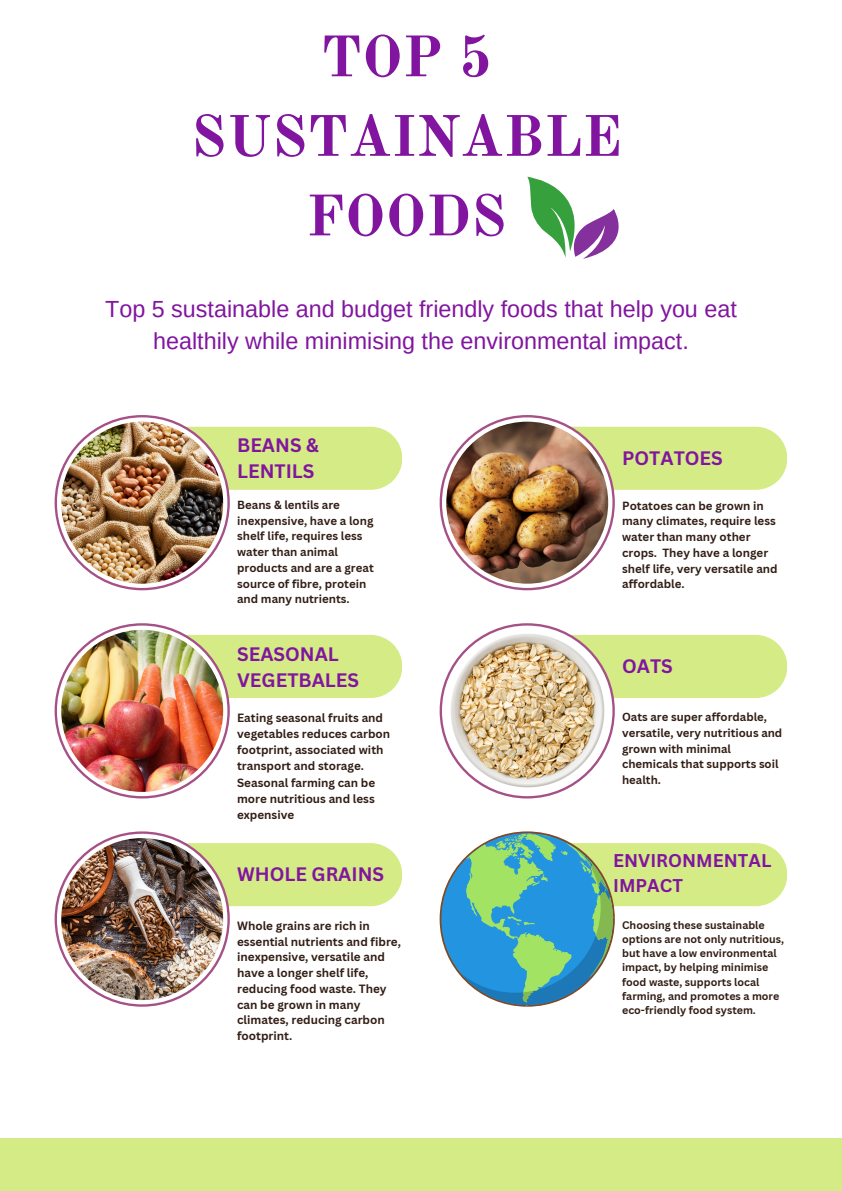
<style>
.page{position:relative;width:842px;height:1191px;background:#fff}
.page>*{position:absolute;margin:0;border:0;box-sizing:border-box;transform-origin:0 0}
.t1{font:700 57.2px/79.5px "Old Standard";color:#81159f;text-align:center}
.t2{font:23.3px/32.2px "Arimo";color:#81159f;text-align:center}
.t3{font:700 19px/26.3px "Canva Sans";color:#81159f}
.t4{font:700 18px/24.8px "Canva Sans";color:#81159f}
.t5{font:700 11.7px/15.8px "Canva Sans";color:#321e15}
.t6{font:700 11.6px/16.1px "Canva Sans";color:#321e15}
.t7{font:700 11.5px/15.8px "Canva Sans";color:#321e15}
.t8{font:700 11.4px/15.8px "Canva Sans";color:#321e15}
.t9{font:700 10.7px/14.2px "Canva Sans";color:#321e15}
</style>
<div class="page">
<div style="left:95px;top:426px;width:307px;height:64px;background:#d4eb86"></div>
<svg style="left:55px;top:415px;width:175px;height:175px"></svg>
<svg style="left:57px;top:417px;width:170px;height:171px"></svg>
<img style="left:61px;top:421px;width:162px;height:162px;border-radius:50%">
<div style="left:480px;top:426px;width:307px;height:64px;background:#d4eb86"></div>
<svg style="left:440px;top:415px;width:175px;height:175px"></svg>
<svg style="left:442px;top:417px;width:170px;height:171px"></svg>
<img style="left:446px;top:421px;width:162px;height:162px;border-radius:50%">
<div style="left:95px;top:635px;width:307px;height:63px;background:#d4eb86"></div>
<svg style="left:55px;top:623px;width:175px;height:175px"></svg>
<svg style="left:57px;top:625px;width:170px;height:171px"></svg>
<img style="left:61px;top:629px;width:162px;height:162px;border-radius:50%">
<div style="left:480px;top:635px;width:307px;height:63px;background:#d4eb86"></div>
<svg style="left:440px;top:623px;width:175px;height:175px"></svg>
<div style="left:442px;top:625px;width:170px;height:171px;background:#fff;border-radius:50%"></div>
<img style="left:446px;top:629px;width:162px;height:162px;border-radius:50%">
<div style="left:95px;top:843px;width:307px;height:63px;background:#d4eb86"></div>
<svg style="left:55px;top:831px;width:175px;height:175px"></svg>
<svg style="left:57px;top:833px;width:170px;height:171px"></svg>
<img style="left:61px;top:838px;width:162px;height:161px;border-radius:50%">
<div style="left:0;top:1138px;width:842px;height:52px;background:#d4eb86"></div>
<svg style="left:527px;top:177px;width:92px;height:82px"></svg>
<div style="left:441px;top:833px;width:172px;height:171px;background:#2394e0;border-radius:50%"></div>
<svg style="left:461px;top:833px;width:326px;height:171px"></svg>
<p class="t1" style="left:191px;top:18px;width:432px">TOP 5<br>SUSTAINABLE<br>FOODS</p>
<h3 class="t2" style="left:105px;top:292px;width:633px">Top 5 sustainable and budget friendly foods that help you eat healthily while minimising the environmental impact.</h3>
<p class="t3" style="left:237px;top:431px;width:83px">BEANS &amp;<br>LENTILS</p>
<p class="t7" style="left:237px;top:496px;width:138px">Beans &amp; lentils are inexpensive, have a long shelf life, requires less water than animal products and are a great source of fibre, protein and many nutrients.</p>
<p class="t3" style="left:237px;top:640px;width:124px">SEASONAL<br>VEGETBALES</p>
<h3 class="t6" style="left:237px;top:709px;width:155px">Eating seasonal fruits and vegetables reduces carbon footprint, associated with transport and storage.<br>Seasonal farming can be more nutritious and less expensive</h3>
<h3 class="t3" style="left:622px;top:444px;width:102px">POTATOES</h3>
<p class="t7" style="left:622px;top:497px;width:157px">Potatoes can be grown in many climates, require less water than many other crops. They have a longer shelf life, very versatile and affordable.</p>
<p class="t3" style="left:622px;top:652px;width:52px">OATS</p>
<p class="t8" style="left:622px;top:708px;width:162px">Oats are super affordable, versatile, very nutritious and grown with minimal chemicals that supports soil health.</p>
<p class="t4" style="left:613px;top:847px;width:160px">ENVIRONMENTAL<br>IMPACT</p>
<h3 class="t3" style="left:237px;top:860px;width:149px">WHOLE GRAINS</h3>
<p class="t5" style="left:237px;top:917px;width:165px">Whole grains are rich in essential nutrients and fibre, inexpensive, versatile and have a longer shelf life, reducing food waste. They can be grown in many climates, reducing carbon footprint.</p>
<p class="t9" style="left:622px;top:917px;width:163px">Choosing these sustainable options are not only nutritious, but have a low environmental impact, by helping minimise food waste, supports local farming, and promotes a more eco-friendly food system.</p>
</div>
